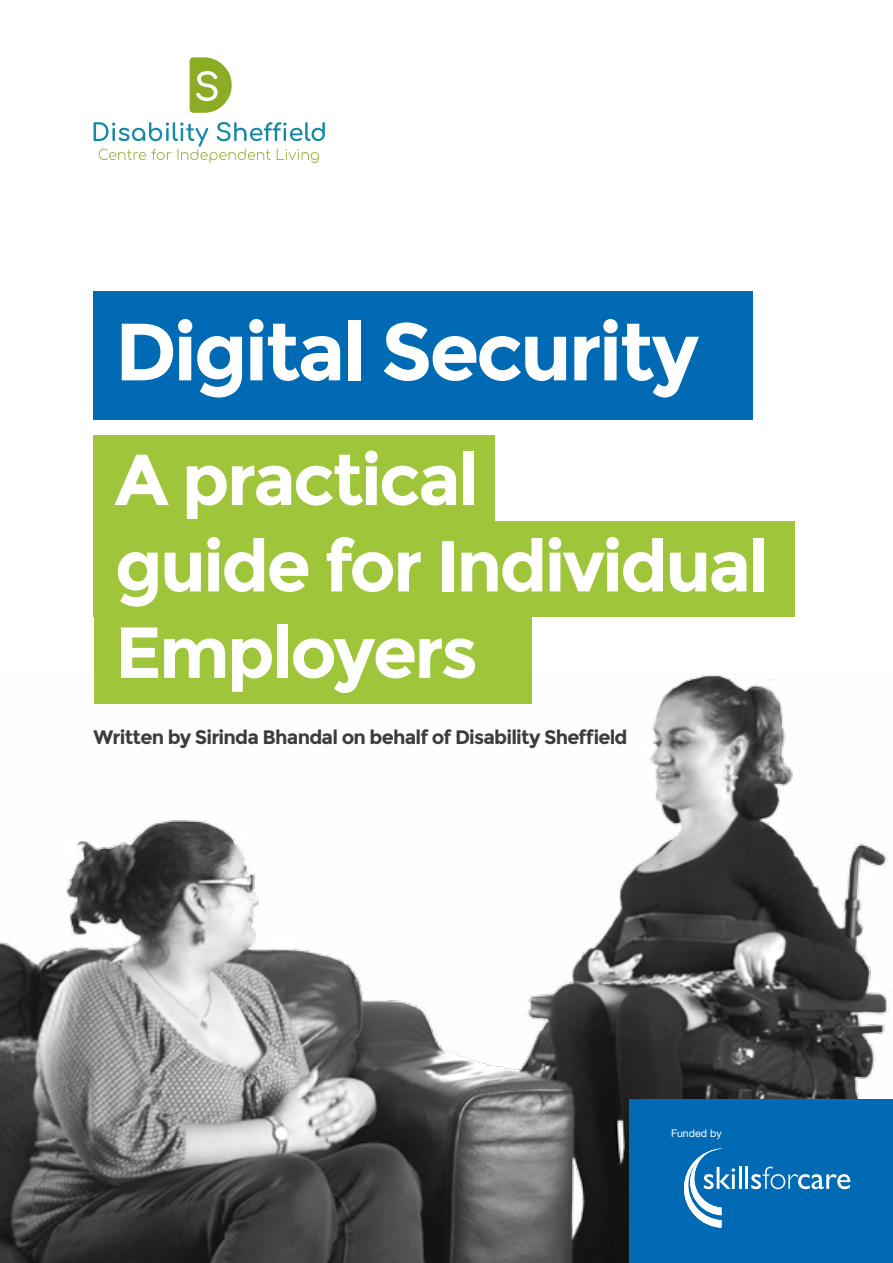
<style>
.page{position:relative;width:893px;height:1263px;background:#fff}
.page>*{position:absolute;margin:0;border:0;box-sizing:border-box;transform-origin:0 0}
.t1{font:700 81px "Montserrat";letter-spacing:-.04em;color:#fff}
.t2{font:700 72px/86.4px "Montserrat";letter-spacing:-.04em;color:#fff}
.t3{font:700 19.5px "Montserrat";letter-spacing:-.04em;color:#3c3c3b}
.t4{font:10.65px "Helvetica Neue LT Std";color:#fff}
</style>
<div class="page">
<img style="left:0;top:674px;width:890px;height:589px">
<div style="left:94px;top:435px;width:401px;height:96px;background:#9fc63b"></div>
<div style="left:94px;top:522px;width:701px;height:95px;background:#9fc63b"></div>
<div style="left:94px;top:608px;width:437px;height:95px;background:#9fc63b"></div>
<div style="left:94px;top:291px;width:659px;height:129px;background:#006ab4"></div>
<div style="left:629px;top:1099px;width:264px;height:164px;background:#006ab4"></div>
<svg style="left:684px;top:1148px;width:51px;height:80px"></svg>
<hr style="left:739px;top:1167px;width:2px;height:22px;background:#fff">
<hr style="left:745px;top:1167px;width:3px;height:22px;background:#fff">
<svg style="left:751px;top:1166px;width:99px;height:23px"></svg>
<svg style="left:94px;top:122px;width:231px;height:41px"></svg>
<svg style="left:190px;top:57px;width:42px;height:56px"></svg>
<h1 class="t1" style="left:115px;top:304px;width:586px">Digital Security</h1>
<h2 class="t2" style="left:115px;top:437px;width:656px">A practical<br>guide for Individual<br>Employers</h2>
<p class="t3" style="left:94px;top:726px;width:536px">Written by Sirinda Bhandal on behalf of Disability Sheffield</p>
<p class="t4" style="left:671px;top:1127px;width:52px">Funded by</p>
</div>
